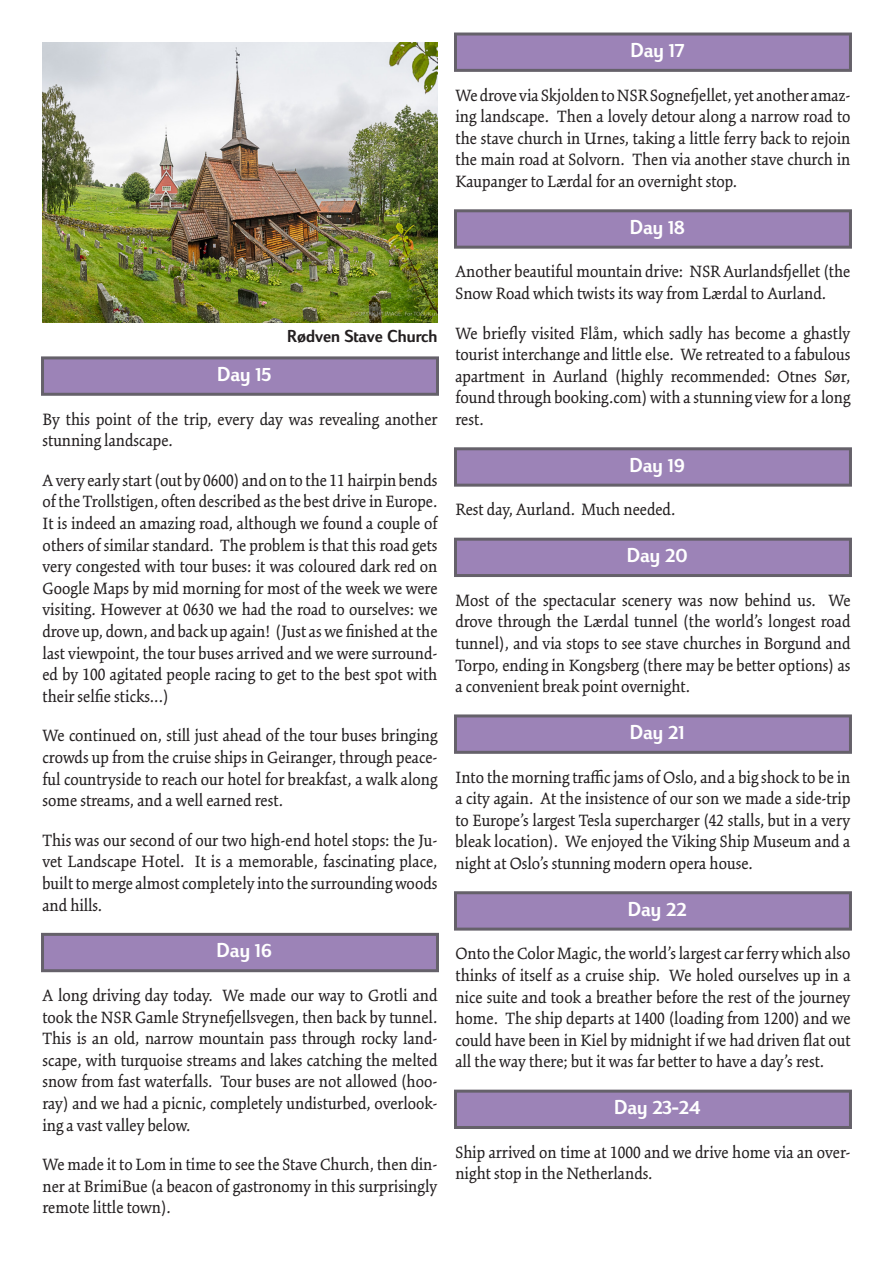
<style>
.page{position:relative;width:893px;height:1263px;background:#fff}
.page>*{position:absolute;margin:0;border:0;box-sizing:border-box;transform-origin:0 0}
.t1{font:700 21px "Viato";color:#fff}
.t2{font:18px/21.6px "Kinesis Pro 3";color:#231f20;text-align:justify}
.t3{font:700 18px "Viato";color:#231f20}
</style>
<div class="page">
<img style="left:43px;top:43px;width:394px;height:280px">
<div style="left:41px;top:356px;width:398px;height:40px;background:#9c83b7;border:3px solid #65616a"></div>
<div style="left:41px;top:933px;width:398px;height:39px;background:#9c83b7;border:3px solid #65616a"></div>
<div style="left:454px;top:33px;width:398px;height:39px;background:#9c83b7;border:3px solid #65616a"></div>
<div style="left:454px;top:209px;width:398px;height:40px;background:#9c83b7;border:3px solid #65616a"></div>
<div style="left:454px;top:447px;width:398px;height:40px;background:#9c83b7;border:3px solid #65616a"></div>
<div style="left:454px;top:538px;width:398px;height:39px;background:#9c83b7;border:3px solid #65616a"></div>
<div style="left:454px;top:714px;width:398px;height:40px;background:#9c83b7;border:3px solid #65616a"></div>
<div style="left:454px;top:891px;width:398px;height:39px;background:#9c83b7;border:3px solid #65616a"></div>
<div style="left:454px;top:1089px;width:398px;height:40px;background:#9c83b7;border:3px solid #65616a"></div>
<p class="t3" style="left:287px;top:323px;width:152px">Rødven Stave Church</p>
<p class="t1" style="left:217px;top:359px;width:56px">Day 15</p>
<p class="t2" style="left:43px;top:408px;width:396px">By this point of the trip, every day was revealing another stunning landscape.</p>
<p class="t2" style="left:43px;top:469px;width:397px">A very early start (out by 0600) and on to the 11 hairpin bends of the Trollstigen, often described as the best drive in Europe.<br>It is indeed an amazing road, although we found a couple of others of similar standard. The problem is that this road gets very congested with tour buses: it was coloured dark red on Google Maps by mid morning for most of the week we were visiting. However at 0630 we had the road to ourselves: we drove up, down, and back up again! (Just as we finished at the last viewpoint, the tour buses arrived and we were surround&shy;ed by 100 agitated people racing to get to the best spot with their selfie sticks...)</p>
<p class="t2" style="left:43px;top:725px;width:396px">We continued on, still just ahead of the tour buses bringing crowds up from the cruise ships in Geiranger, through peace&shy;ful countryside to reach our hotel for breakfast, a walk along some streams, and a well earned rest.</p>
<p class="t2" style="left:43px;top:829px;width:396px">This was our second of our two high-end hotel stops: the Ju&shy;vet Landscape Hotel. It is a memorable, fascinating place, built to merge almost completely into the surrounding woods and hills.</p>
<p class="t1" style="left:217px;top:935px;width:57px">Day 16</p>
<p class="t2" style="left:43px;top:984px;width:396px">A long driving day today. We made our way to Grotli and took the NSR Gamle Strynefjellsvegen, then back by tunnel.<br>This is an old, narrow mountain pass through rocky land&shy;scape, with turquoise streams and lakes catching the melted snow from fast waterfalls. Tour buses are not allowed (hoo&shy;ray) and we had a picnic, completely undisturbed, overlook&shy;ing a vast valley below.</p>
<p class="t2" style="left:43px;top:1154px;width:396px">We made it to Lom in time to see the Stave Church, then din&shy;ner at BrimiBue (a beacon of gastronomy in this surprisingly remote little town).</p>
<p class="t1" style="left:630px;top:35px;width:55px">Day 17</p>
<p class="t2" style="left:455px;top:84px;width:396px">We drove via Skjolden to NSR Sognefjellet, yet another amaz&shy;ing landscape. Then a lovely detour along a narrow road to the stave church in Urnes, taking a little ferry back to rejoin the main road at Solvorn. Then via another stave church in Kaupanger to Lærdal for an overnight stop.</p>
<p class="t1" style="left:630px;top:212px;width:56px">Day 18</p>
<p class="t2" style="left:455px;top:261px;width:396px">Another beautiful mountain drive: NSR Aurlandsfjellet (the<br>Snow Road which twists its way from Lærdal to Aurland.</p>
<p class="t2" style="left:455px;top:322px;width:396px">We briefly visited Flåm, which sadly has become a ghastly tourist interchange and little else. We retreated to a fabulous apartment in Aurland (highly recommended: Otnes Sør, found through booking.com) with a stunning view for a long rest.</p>
<p class="t1" style="left:630px;top:450px;width:57px">Day 19</p>
<p class="t2" style="left:455px;top:499px;width:221px">Rest day, Aurland. Much needed.</p>
<p class="t1" style="left:627px;top:540px;width:62px">Day 20</p>
<p class="t2" style="left:455px;top:589px;width:397px">Most of the spectacular scenery was now behind us. We drove through the Lærdal tunnel (the world’s longest road tunnel), and via stops to see stave churches in Borgund and Torpo, ending in Kongsberg (there may be better options) as a convenient break point overnight.</p>
<p class="t1" style="left:630px;top:717px;width:56px">Day 21</p>
<p class="t2" style="left:455px;top:766px;width:396px">Into the morning traffic jams of Oslo, and a big shock to be in a city again. At the insistence of our son we made a side-trip to Europe’s largest Tesla supercharger (42 stalls, but in a very bleak location). We enjoyed the Viking Ship Museum and a night at Oslo’s stunning modern opera house.</p>
<p class="t1" style="left:628px;top:894px;width:60px">Day 22</p>
<p class="t2" style="left:455px;top:943px;width:397px">Onto the Color Magic, the world’s largest car ferry which also thinks of itself as a cruise ship. We holed ourselves up in a nice suite and took a breather before the rest of the journey home. The ship departs at 1400 (loading from 1200) and we could have been in Kiel by midnight if we had driven flat out all the way there; but it was far better to have a day’s rest.</p>
<p class="t1" style="left:614px;top:1092px;width:88px">Day 23-24</p>
<p class="t2" style="left:455px;top:1141px;width:396px">Ship arrived on time at 1000 and we drive home via an over&shy;night stop in the Netherlands.</p>
</div>
